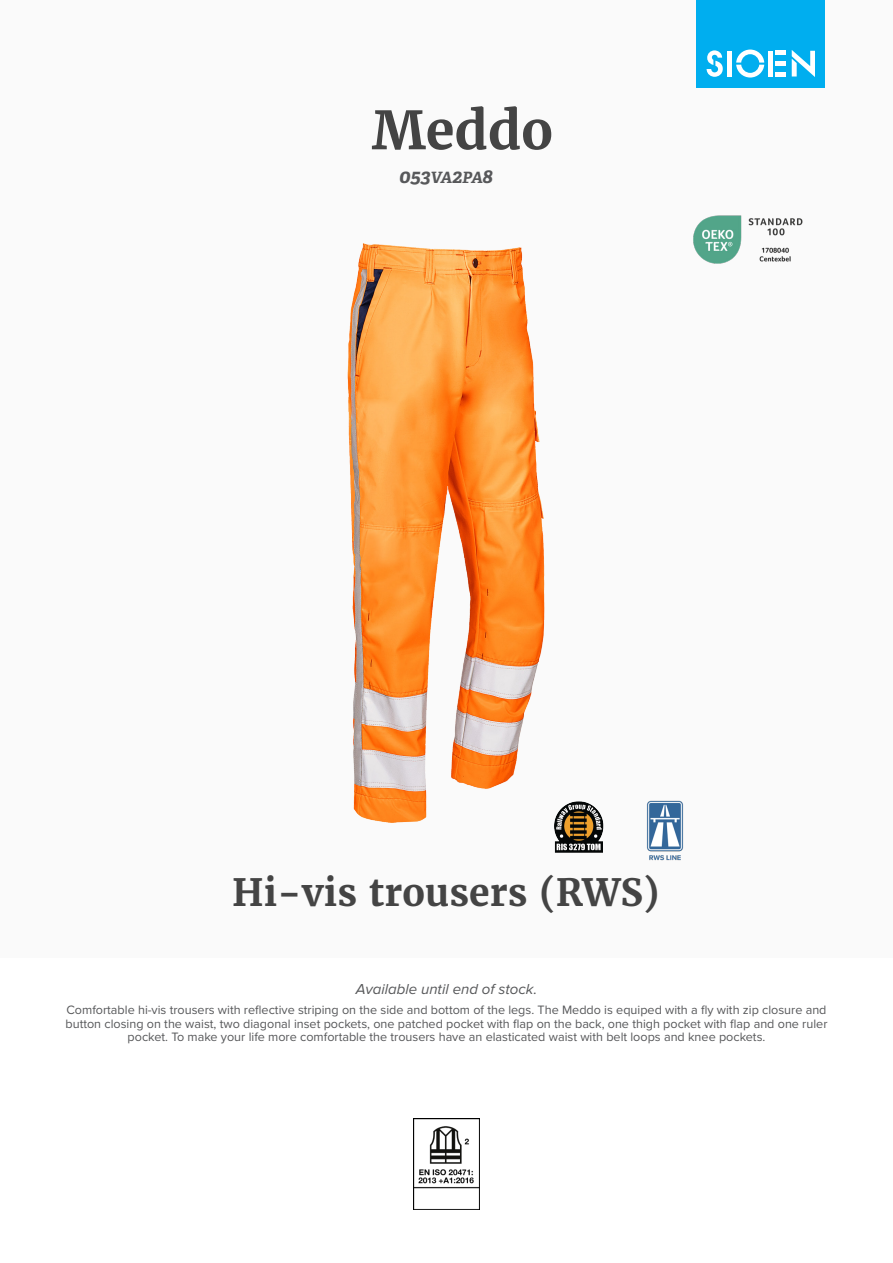
<style>
.page{position:relative;width:893px;height:1263px;background:#fff}
.page>*{position:absolute;margin:0;border:0;box-sizing:border-box;transform-origin:0 0}
.product_name{font:700 52.5px "Merriweather";color:#444}
.product_h2{font:700 37.5px "Merriweather";color:#444}
.product_ref{font:italic 700 19.5px "Adelle";color:#57585a}
.product_description{font:italic 15px "Proxima Nova";color:#57585a}
.product_description-2{font:12.6px/13.6px "Proxima Nova";color:#57585a;text-align:center}
.s1{font-size:15.6px}
</style>
<div class="page">
<div style="left:0;top:0;width:893px;height:957px;background:#fafafa"></div>
<div style="left:697px;top:0;width:128px;height:88px;background:#00aeef"></div>
<svg style="left:707px;top:50px;width:16px;height:27px"></svg>
<svg style="left:736px;top:50px;width:28px;height:28px"></svg>
<div style="left:727px;top:51px;width:5px;height:26px;background:#fff"></div>
<div style="left:768px;top:51px;width:5px;height:26px;background:#fff"></div>
<div style="left:775px;top:72px;width:11px;height:5px;background:#fff"></div>
<div style="left:775px;top:61px;width:11px;height:5px;background:#fff"></div>
<hr style="left:775px;top:51px;width:11px;height:4px;background:#fff">
<svg style="left:792px;top:50px;width:23px;height:27px"></svg>
<img style="left:693px;top:215px;width:110px;height:49px">
<img style="left:413px;top:1118px;width:67px;height:92px">
<img style="left:347px;top:243px;width:337px;height:618px">
<p class="product_name" style="left:372px;top:97px;width:183px">Meddo</p>
<p class="product_ref" style="left:399px;top:164px;width:95px">053<span class="s1">VA</span>2<span class="s1">PA</span>8</p>
<p class="product_h2" style="left:232px;top:868px;width:429px">Hi-vis trousers (RWS)</p>
<p class="product_description" style="left:356px;top:980px;width:183px">Available until end of stock.</p>
<p class="product_description-2" style="left:66px;top:1002px;width:763px">Comfortable hi-vis trousers with reflective striping on the side and bottom of the legs. The Meddo is equiped with a fly with zip closure and button closing on the waist, two diagonal inset pockets, one patched pocket with flap on the back, one thigh pocket with flap and one ruler pocket. To make your life more comfortable the trousers have an elasticated waist with belt loops and knee pockets.</p>
</div>
